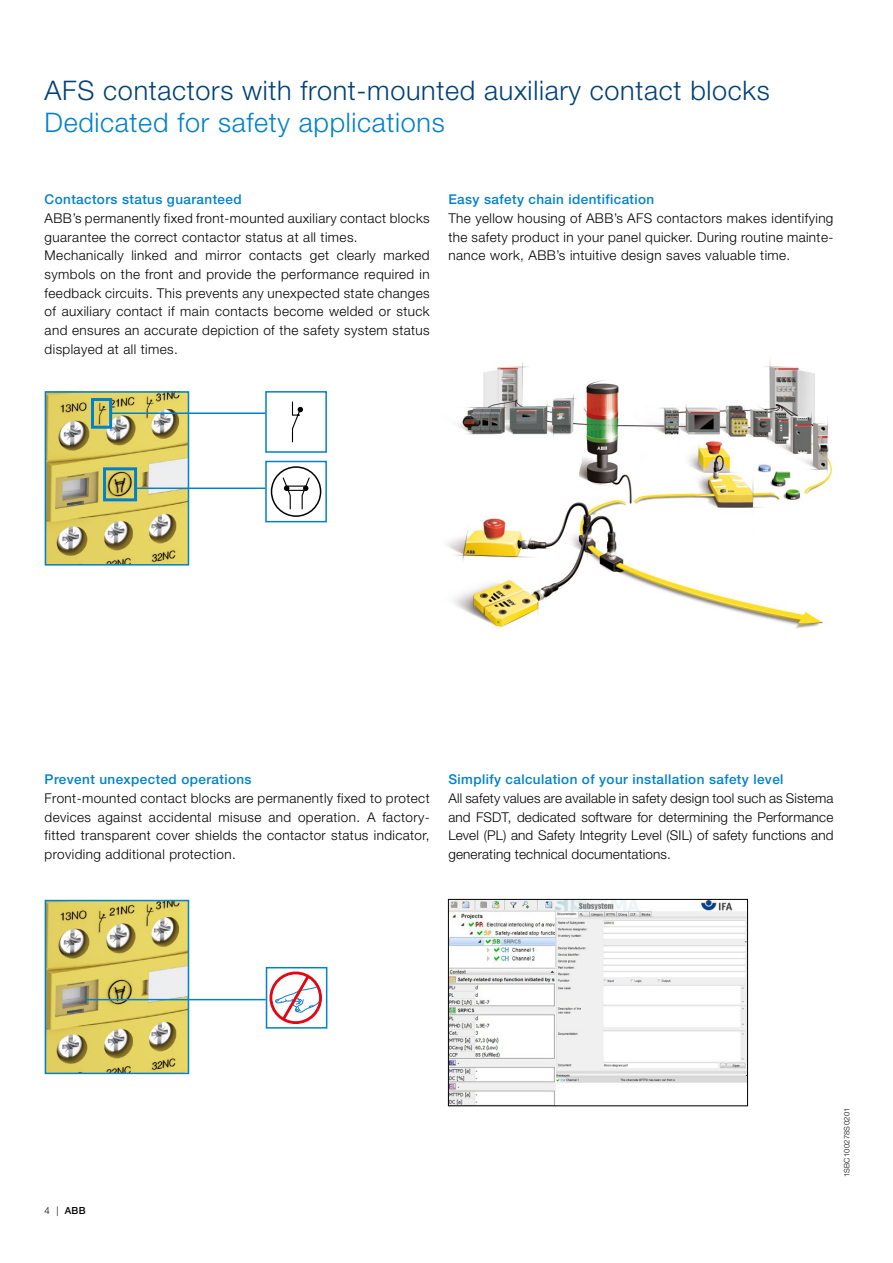
<style>
.page{position:relative;width:893px;height:1263px;background:#fff}
.page>*{position:absolute;margin:0;border:0;box-sizing:border-box;transform-origin:0 0}
.t1{font:300 27px "Helvetica Neue LT Std";letter-spacing:.025em;color:#004177}
.t2{font:300 27px "Helvetica Neue LT Std";letter-spacing:.025em;color:#0081c9}
.t3{font:300 13.5px/18.8px "Helvetica Neue LT Std";letter-spacing:.03em;color:#000;text-align:justify}
.t4{font:500 13.5px "Helvetica Neue LT Std";letter-spacing:.03em;color:#0081c9}
.t5{font:500 9.75px "Helvetica Neue LT Std";color:#000}
.t6{font:300 7.5px "Helvetica Neue LT Std";letter-spacing:.04em;color:#000}
.s1{font-weight:300}
</style>
<div class="page">
<img style="left:48px;top:394px;width:138px;height:169px">
<div style="left:45px;top:391px;width:144px;height:175px;border:2px solid #0081c9"></div>
<img style="left:48px;top:903px;width:138px;height:168px">
<div style="left:45px;top:900px;width:144px;height:174px;border:2px solid #0081c9"></div>
<hr style="left:85px;top:999px;width:181px;height:1px;background:#0081c9">
<div style="left:265px;top:391px;width:62px;height:62px;border:2px solid #0081c9"></div>
<div style="left:265px;top:461px;width:62px;height:61px;border:2px solid #0081c9"></div>
<div style="left:103px;top:467px;width:34px;height:34px;border:3px solid #0081c9"></div>
<div style="left:91px;top:398px;width:21px;height:31px;border:3px solid #0081c9"></div>
<hr style="left:134px;top:487px;width:131px;height:2px;background:#0081c9">
<hr style="left:112px;top:412px;width:154px;height:2px;background:#0081c9">
<svg style="left:282px;top:477px;width:28px;height:33px"></svg>
<svg style="left:291px;top:401px;width:12px;height:42px"></svg>
<div style="left:269px;top:971px;width:53px;height:53px;border:3px solid #e30613;border-radius:50%"></div>
<svg style="left:275px;top:972px;width:47px;height:51px"></svg>
<div style="left:266px;top:967px;width:61px;height:61px;border:2px solid #0081c9"></div>
<img style="left:450px;top:901px;width:105px;height:63px">
<div style="left:271px;top:466px;width:50px;height:51px;border:2px solid #000;border-radius:50%"></div>
<img style="left:555px;top:901px;width:120px;height:190px">
<img style="left:450px;top:967px;width:105px;height:137px">
<img style="left:675px;top:901px;width:71px;height:182px">
<div style="left:448px;top:899px;width:300px;height:207px;border:1px solid #000"></div>
<img style="left:447px;top:361px;width:388px;height:268px">
<h1 class="t1" style="left:45px;top:74px;width:727px">AFS contactors with front-mounted auxiliary contact blocks</h1>
<h1 class="t2" style="left:45px;top:105px;width:402px">Dedicated for safety applications</h1>
<p class="t4" style="left:45px;top:191px;width:198px">Contactors status guaranteed</p>
<p class="t3" style="left:45px;top:208px;width:387px;text-align:left">ABB’s permanently fixed front-mounted auxiliary contact blocks guarantee the correct contactor status at all times.<br>Mechanically linked and mirror contacts get clearly marked symbols on the front and provide the performance required in feedback circuits. This prevents any unexpected state changes of auxiliary contact if main contacts become welded or stuck and ensures an accurate depiction of the safety system status displayed at all times.</p>
<p class="t4" style="left:448px;top:191px;width:207px">Easy safety chain identification</p>
<p class="t3" style="left:448px;top:208px;width:387px">The yellow housing of ABB’s AFS contactors makes identifying the safety product in your panel quicker. During routine mainte&shy;nance work, ABB’s intuitive design saves valuable time.</p>
<p class="t4" style="left:45px;top:771px;width:208px">Prevent unexpected operations</p>
<p class="t3" style="left:45px;top:788px;width:387px">Front-mounted contact blocks are permanently fixed to protect devices against accidental misuse and operation. A factory&shy;fitted transparent cover shields the contactor status indicator, providing additional protection.</p>
<p class="t4" style="left:448px;top:771px;width:337px">Simplify calculation of your installation safety level</p>
<p class="t3" style="left:448px;top:788px;width:387px">All safety values are available in safety design tool such as Sistema and FSDT, dedicated software for determining the Performance Level (PL) and Safety Integrity Level (SIL) of safety functions and generating technical documentations.</p>
<p class="t5" style="left:45px;top:1205px;width:42px"><span class="s1">4 |</span> ABB</p>
<p class="t6" style="left:842px;top:1177px;width:71px;rotate:-90deg">1SBC100278S0201</p>
</div>
